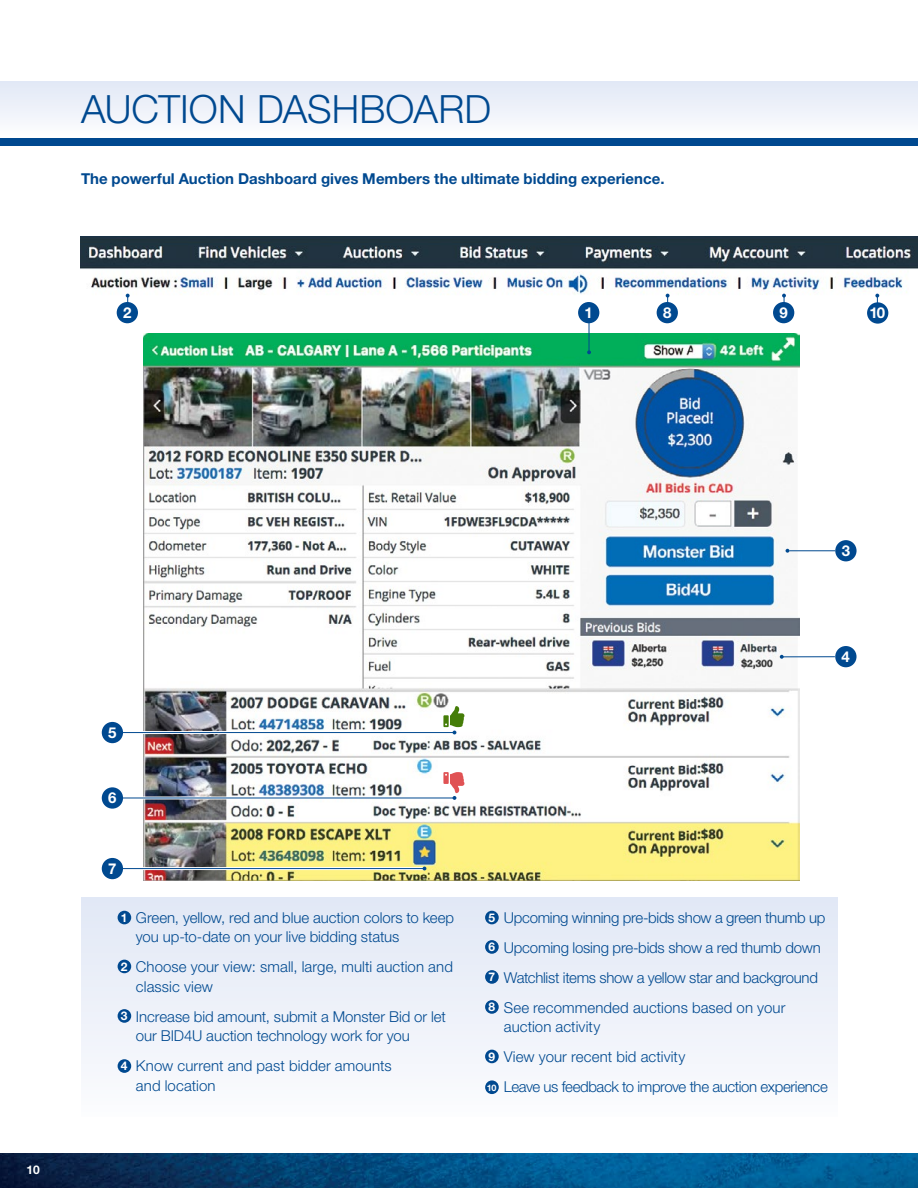
<style>
.page{position:relative;width:918px;height:1188px;background:#fff}
.page>*{position:absolute;margin:0;border:0;box-sizing:border-box;transform-origin:0 0}
.t1{font:300 39px "Helvetica Neue LT";color:#004990}
.t2{font:300 15px/30px "Helvetica Neue LT";letter-spacing:-.005em;color:#004990}
.t3{font:700 15px "Helvetica Neue LT";letter-spacing:.005em;color:#004990}
.t4{font:700 15px "Helvetica Neue LT";color:#fff}
.t5{font:700 12px "Helvetica Neue LT";color:#fff}
.t6{font:700 9px "Helvetica Neue LT";color:#fff}
</style>
<div class="page">
<img style="left:0;top:1153px;width:918px;height:35px">
<div style="left:82px;top:898px;width:756px;height:219px;background:linear-gradient(to right,#eef1f9,#eef2f9)"></div>
<div style="left:0;top:81px;width:918px;height:53px;background:linear-gradient(to right,#eef2fa,#eef2fa)"></div>
<div style="left:0;top:138px;width:918px;height:7px;background:#004990"></div>
<img style="left:80px;top:236px;width:838px;height:61px">
<img style="left:144px;top:334px;width:656px;height:546px">
<div style="left:118px;top:911px;width:13px;height:13px;background:#004990;border-radius:50%"></div>
<div style="left:118px;top:960px;width:13px;height:13px;background:#004990;border-radius:50%"></div>
<div style="left:118px;top:1009px;width:13px;height:14px;background:#004990;border-radius:50%"></div>
<div style="left:485px;top:911px;width:14px;height:13px;background:#004990;border-radius:50%"></div>
<div style="left:118px;top:1059px;width:13px;height:14px;background:#004990;border-radius:50%"></div>
<div style="left:485px;top:940px;width:14px;height:14px;background:#004990;border-radius:50%"></div>
<div style="left:485px;top:970px;width:14px;height:14px;background:#004990;border-radius:50%"></div>
<div style="left:485px;top:1000px;width:14px;height:14px;background:#004990;border-radius:50%"></div>
<div style="left:835px;top:540px;width:22px;height:21px;background:#004990;border-radius:50%"></div>
<hr style="left:789px;top:550px;width:46px;height:1px;background:#004990">
<svg style="left:786px;top:549px;width:3px;height:4px"></svg>
<hr style="left:782px;top:656px;width:53px;height:1px;background:#004990">
<svg style="left:780px;top:655px;width:4px;height:4px"></svg>
<div style="left:835px;top:646px;width:22px;height:21px;background:#004990;border-radius:50%"></div>
<hr style="left:117px;top:731px;width:338px;height:3px;background:#fff">
<div style="left:102px;top:722px;width:21px;height:21px;background:#004990;border-radius:50%"></div>
<hr style="left:117px;top:732px;width:338px;height:1px;background:#004990">
<hr style="left:117px;top:796px;width:338px;height:3px;background:#fff">
<div style="left:102px;top:787px;width:21px;height:22px;background:#004990;border-radius:50%"></div>
<hr style="left:117px;top:798px;width:338px;height:1px;background:#004990">
<hr style="left:117px;top:867px;width:308px;height:3px;background:#fff">
<div style="left:102px;top:858px;width:21px;height:21px;background:#004990;border-radius:50%"></div>
<hr style="left:117px;top:868px;width:308px;height:1px;background:#004990">
<svg style="left:126px;top:294px;width:4px;height:8px"></svg>
<div style="left:117px;top:302px;width:21px;height:21px;background:#004990;border-radius:50%"></div>
<svg style="left:666px;top:294px;width:4px;height:8px"></svg>
<div style="left:657px;top:302px;width:21px;height:21px;background:#004990;border-radius:50%"></div>
<hr style="left:589px;top:309px;width:1px;height:43px;background:#004990">
<svg style="left:587px;top:350px;width:4px;height:4px"></svg>
<div style="left:578px;top:302px;width:21px;height:21px;background:#004990;border-radius:50%"></div>
<svg style="left:782px;top:294px;width:4px;height:8px"></svg>
<div style="left:773px;top:302px;width:21px;height:21px;background:#004990;border-radius:50%"></div>
<div style="left:485px;top:1050px;width:14px;height:13px;background:#004990;border-radius:50%"></div>
<div style="left:485px;top:1080px;width:14px;height:14px;background:#004990;border-radius:50%"></div>
<svg style="left:443px;top:772px;width:21px;height:28px"></svg>
<svg style="left:443px;top:706px;width:21px;height:28px"></svg>
<svg style="left:875px;top:294px;width:4px;height:8px"></svg>
<div style="left:867px;top:302px;width:21px;height:22px;background:#004990;border-radius:50%"></div>
<h1 class="t1" style="left:81px;top:85px;width:412px">AUCTION DASHBOARD</h1>
<p class="t3" style="left:81px;top:170px;width:585px">The powerful Auction Dashboard gives Members the ultimate bidding experience.</p>
<p class="t4" style="left:123px;top:303px;width:10px">2</p>
<p class="t4" style="left:584px;top:303px;width:10px">1</p>
<p class="t4" style="left:663px;top:303px;width:10px">8</p>
<p class="t4" style="left:779px;top:303px;width:10px">9</p>
<p class="t4" style="left:870px;top:303px;width:17px">10</p>
<p class="t5" style="left:27px;top:1162px;width:15px">10</p>
<p class="t4" style="left:842px;top:541px;width:10px">3</p>
<p class="t4" style="left:108px;top:723px;width:10px">5</p>
<p class="t4" style="left:108px;top:788px;width:10px">6</p>
<p class="t4" style="left:108px;top:859px;width:10px">7</p>
<p class="t5" style="left:121px;top:910px;width:8px">1</p>
<p class="t5" style="left:121px;top:959px;width:8px">2</p>
<p class="t5" style="left:121px;top:1008px;width:8px">3</p>
<p class="t5" style="left:121px;top:1058px;width:8px">4</p>
<p class="t2" style="left:136px;top:907px;width:320px;line-height:19.5px">Green, yellow, red and blue auction colors to keep you up-to-date on your live bidding status</p>
<p class="t2" style="left:136px;top:957px;width:318px;line-height:19.5px">Choose your view: small, large, multi auction and classic view</p>
<p class="t2" style="left:136px;top:1006px;width:311px;line-height:19.5px">Increase bid amount, submit a Monster Bid or let our BID4U auction technology work for you</p>
<p class="t2" style="left:136px;top:1056px;width:257px;line-height:19.5px">Know current and past bidder amounts and location</p>
<p class="t4" style="left:841px;top:647px;width:10px">4</p>
<p class="t2" style="left:504px;top:902px;width:323px">Upcoming winning pre-bids show a green thumb up Upcoming losing pre-bids show a red thumb down Watchlist items show a yellow star and background See recommended auctions based on your</p>
<p class="t2" style="left:504px;top:1012px;width:326px">auction activity<br>View your recent bid activity<br>Leave us feedback to improve the auction experience</p>
<p class="t5" style="left:488px;top:910px;width:8px">5</p>
<p class="t5" style="left:488px;top:939px;width:8px">6</p>
<p class="t5" style="left:488px;top:969px;width:8px">7</p>
<p class="t5" style="left:488px;top:999px;width:8px">8</p>
<p class="t5" style="left:488px;top:1049px;width:8px">9</p>
<p class="t6" style="left:487px;top:1082px;width:11px">10</p>
</div>
